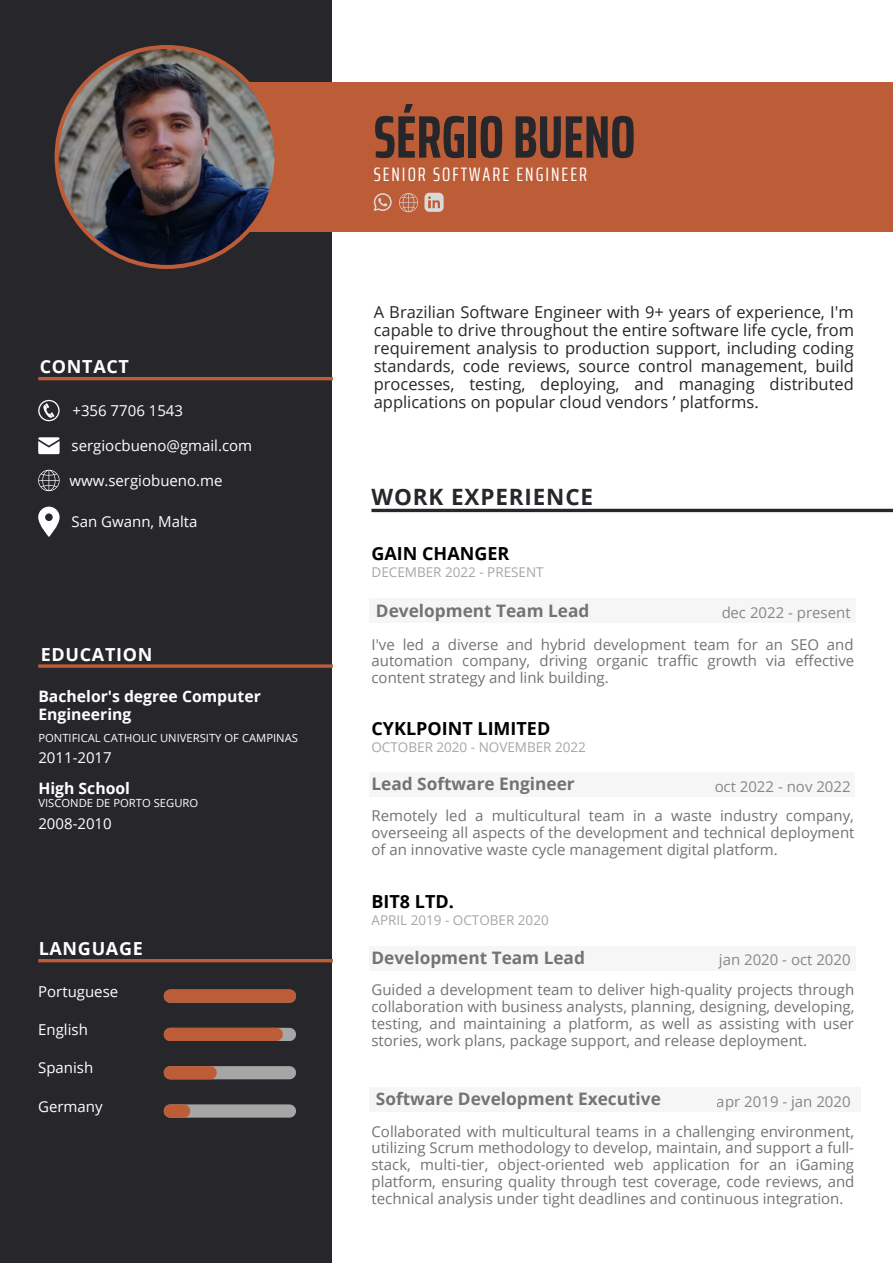
<style>
.page{position:relative;width:893px;height:1264px;background:#fff}
.page>*{position:absolute;margin:0;border:0;box-sizing:border-box;transform-origin:0 0}
.t1{font:700 extra-condensed 60px "Saira";color:#27262a}
.t2{font:700 22.5px "Open Sans";letter-spacing:.04em;color:#27262a}
.t3{font:extra-condensed 19.5px "Saira";letter-spacing:.105em;color:#fff}
.t4{font:700 18px "Open Sans";color:#000}
.t5{font:700 18px "Open Sans";letter-spacing:.04em;color:#fff}
.t6{font:700 17.25px "Open Sans";color:#737373}
.t7{font:16.5px/18px "Open Sans";color:#27262a;text-align:justify}
.t8{font:700 15.75px/18px "Open Sans";color:#fff}
.t9{font:15px/16.8px "Open Sans";color:#737373;text-align:justify}
.t10{font:15px "Open Sans";color:#fff}
.t11{font:13.5px "Open Sans";color:#a6a6a6}
.t12{font:11.25px "Open Sans";color:#fff}
</style>
<div class="page">
<div style="left:0;top:0;width:331px;height:1262px;background:#27262a"></div>
<div style="left:186px;top:82px;width:706px;height:150px;background:#bd5d38"></div>
<img style="left:55px;top:45px;width:220px;height:224px">
<hr style="left:371px;top:509px;width:521px;height:3px;background:#27262a">
<svg style="left:164px;top:989px;width:132px;height:13px;background:#b75c39"></svg>
<svg style="left:164px;top:1027px;width:132px;height:14px;background:#b06042"></svg>
<svg style="left:164px;top:1066px;width:132px;height:13px;background:#ab8779"></svg>
<hr style="left:38px;top:959px;width:295px;height:3px;background:#bd5d38">
<svg style="left:164px;top:1104px;width:132px;height:13px;background:#a4938c"></svg>
<hr style="left:38px;top:664px;width:295px;height:3px;background:#bd5d38">
<svg style="left:38px;top:400px;width:22px;height:21px"></svg>
<svg style="left:38px;top:437px;width:22px;height:17px"></svg>
<svg style="left:38px;top:470px;width:22px;height:21px"></svg>
<svg style="left:38px;top:506px;width:22px;height:31px"></svg>
<hr style="left:38px;top:377px;width:295px;height:3px;background:#bd5d38">
<svg style="left:399px;top:193px;width:19px;height:19px"></svg>
<svg style="left:424px;top:193px;width:19px;height:19px"></svg>
<svg style="left:374px;top:193px;width:17px;height:18px"></svg>
<div style="left:369px;top:598px;width:487px;height:25px;background:#f6f6f6"></div>
<div style="left:369px;top:772px;width:486px;height:25px;background:#f6f6f6"></div>
<div style="left:369px;top:945px;width:487px;height:25px;background:#f6f6f6"></div>
<div style="left:369px;top:1087px;width:491px;height:25px;background:#f6f6f6"></div>
<p class="t5" style="left:40px;top:354px;width:91px">CONTACT</p>
<p class="t10" style="left:72px;top:399px;width:112px">+356 7706 1543</p>
<p class="t10" style="left:72px;top:434px;width:182px">sergiocbueno@gmail.com</p>
<p class="t10" style="left:69px;top:469px;width:155px">www.sergiobueno.me</p>
<p class="t10" style="left:72px;top:511px;width:127px">San Gwann, Malta</p>
<p class="t5" style="left:41px;top:641px;width:113px">EDUCATION</p>
<p class="t8" style="left:38px;top:687px;width:224px">Bachelor's degree Computer<br>Engineering</p>
<p class="t12" style="left:38px;top:729px;width:261px">PONTIFICAL CATHOLIC UNIVERSITY OF CAMPINAS</p>
<p class="t10" style="left:38px;top:747px;width:75px">2011-2017</p>
<p class="t8" style="left:38px;top:778px;width:93px">High School</p>
<p class="t12" style="left:38px;top:795px;width:161px">VISCONDE DE PORTO SEGURO</p>
<p class="t10" style="left:38px;top:812px;width:75px">2008-2010</p>
<p class="t5" style="left:39px;top:936px;width:106px">LANGUAGE</p>
<p class="t10" style="left:38px;top:980px;width:82px">Portuguese</p>
<p class="t10" style="left:38px;top:1019px;width:51px">English</p>
<p class="t10" style="left:38px;top:1057px;width:57px">Spanish</p>
<p class="t10" style="left:38px;top:1095px;width:66px">Germany</p>
<h1 class="t1" style="left:374px;top:89px;width:263px">SÉRGIO BUENO</h1>
<h3 class="t3" style="left:374px;top:159px;width:215px">SENIOR SOFTWARE ENGINEER</h3>
<p class="t7" style="left:374px;top:303px;width:482px">A Brazilian Software Engineer with 9+ years of experience, I'm capable to drive throughout the entire software life cycle, from requirement analysis to production support, including coding standards, code reviews, source control management, build processes, testing, deploying, and managing distributed applications on popular cloud vendors ’ platforms.</p>
<h2 class="t2" style="left:371px;top:481px;width:223px">WORK EXPERIENCE</h2>
<p class="t4" style="left:371px;top:541px;width:139px">GAIN CHANGER</p>
<p class="t11" style="left:371px;top:562px;width:174px">DECEMBER 2022 - PRESENT</p>
<p class="t6" style="left:376px;top:598px;width:215px">Development Team Lead</p>
<p class="t9" style="left:721px;top:603px;width:131px">dec 2022 - present</p>
<p class="t9" style="left:371px;top:635px;width:484px">I've led a diverse and hybrid development team for an SEO and automation company, driving organic traffic growth via effective content strategy and link building.</p>
<p class="t4" style="left:371px;top:715px;width:180px">CYKLPOINT LIMITED</p>
<p class="t11" style="left:371px;top:737px;width:216px">OCTOBER 2020 - NOVEMBER 2022</p>
<p class="t6" style="left:371px;top:772px;width:205px">Lead Software Engineer</p>
<p class="t9" style="left:714px;top:777px;width:138px">oct 2022 - nov 2022</p>
<p class="t9" style="left:371px;top:807px;width:484px">Remotely led a multicultural team in a waste industry company, overseeing all aspects of the development and technical deployment of an innovative waste cycle management digital platform.</p>
<p class="t4" style="left:371px;top:888px;width:84px">BIT8 LTD.</p>
<p class="t11" style="left:371px;top:910px;width:179px">APRIL 2019 - OCTOBER 2020</p>
<p class="t6" style="left:371px;top:945px;width:215px">Development Team Lead</p>
<p class="t9" style="left:718px;top:950px;width:133px">jan 2020 - oct 2020</p>
<p class="t9" style="left:371px;top:980px;width:484px">Guided a development team to deliver high-quality projects through collaboration with business analysts, planning, designing, developing, testing, and maintaining a platform, as well as assisting with user stories, work plans, package support, and release deployment.</p>
<p class="t6" style="left:376px;top:1086px;width:286px">Software Development Executive</p>
<p class="t9" style="left:716px;top:1092px;width:135px">apr 2019 - jan 2020</p>
<p class="t9" style="left:371px;top:1122px;width:484px">Collaborated with multicultural teams in a challenging environment, utilizing Scrum methodology to develop, maintain, and support a full&shy;stack, multi-tier, object-oriented web application for an iGaming platform, ensuring quality through test coverage, code reviews, and technical analysis under tight deadlines and continuous integration.</p>
</div>
